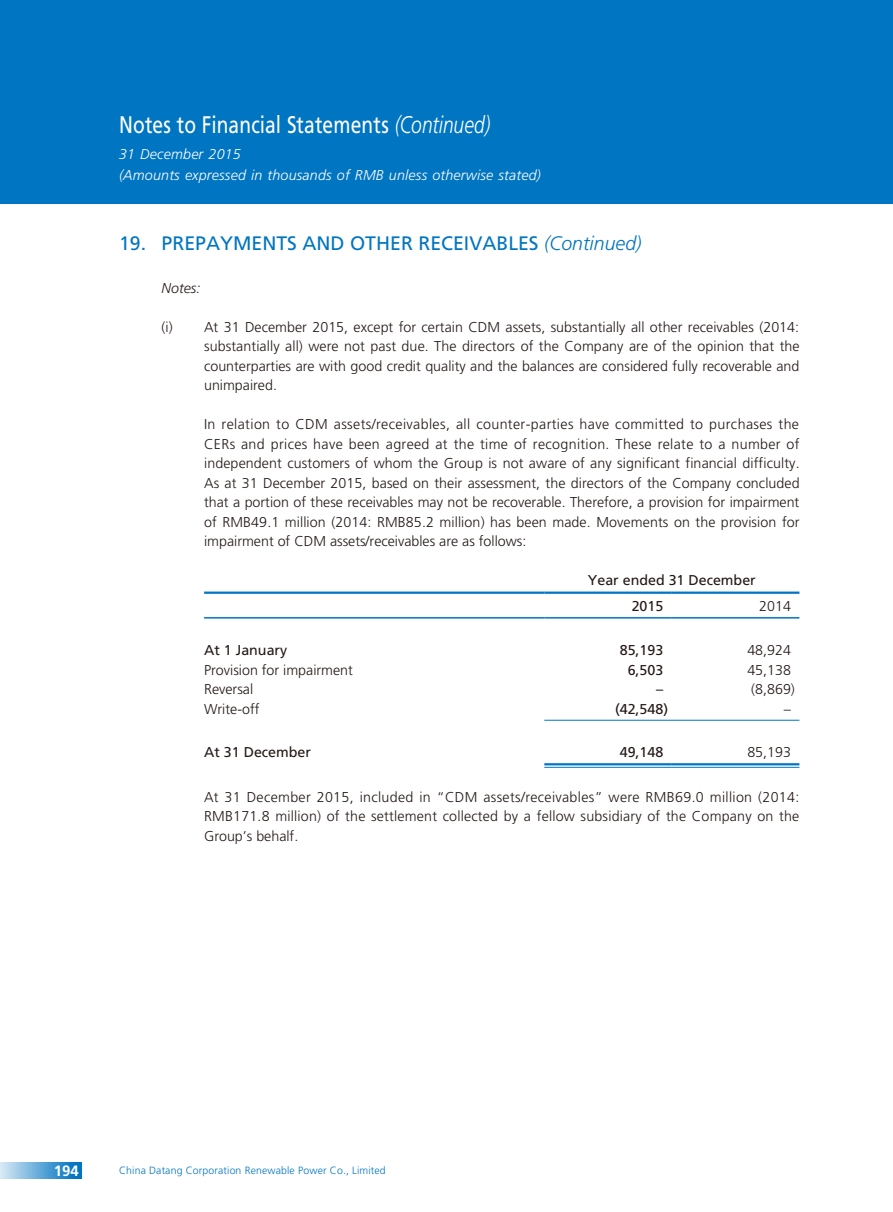
<style>
.page{position:relative;width:893px;height:1212px;background:#fff}
.page>*{position:absolute;margin:0;border:0;box-sizing:border-box;transform-origin:0 0}
.t1{font:24px "Frutiger LT Std";letter-spacing:.005em;color:#fff;scale:.8 1}
.t2{font:19.5px "Frutiger LT Std";color:#0075c1}
.t3{font:700 15px "Frutiger LT Std";color:#fff}
.t4{font:300 14.25px/19.5px "Frutiger LT Std";color:#231916;text-align:justify}
.t5{font:14.25px/25.5px "Frutiger LT Std";color:#231916}
.t6{font:italic 300 14.25px/21px "Frutiger LT Std";letter-spacing:.015em;color:#fff}
.t7{font:italic 300 14.25px "Frutiger LT Std";color:#231916}
.t8{font:300 10.5px "Frutiger LT Std";letter-spacing:.015em;color:#0075c1}
.s1{font-weight:300;font-style:italic}
</style>
<div class="page">
<div style="left:0;top:0;width:893px;height:204px;background:#0075c1"></div>
<div style="left:0;top:1162px;width:81px;height:17px;background:linear-gradient(to right,#d6e8f5,#006cbd)"></div>
<hr style="left:204px;top:591px;width:340px;height:3px;background:#0075c1">
<hr style="left:544px;top:591px;width:128px;height:3px;background:#0075c1">
<hr style="left:672px;top:591px;width:127px;height:3px;background:#0075c1">
<hr style="left:204px;top:617px;width:340px;height:1px;background:#0075c1">
<hr style="left:544px;top:617px;width:128px;height:1px;background:#0075c1">
<hr style="left:672px;top:617px;width:127px;height:1px;background:#0075c1">
<hr style="left:544px;top:720px;width:128px;height:1px;background:#0075c1">
<hr style="left:672px;top:720px;width:127px;height:1px;background:#0075c1">
<hr style="left:544px;top:763px;width:128px;height:2px;background:#0075c1">
<hr style="left:544px;top:767px;width:128px;height:1px;background:#0075c1">
<hr style="left:672px;top:763px;width:127px;height:2px;background:#0075c1">
<hr style="left:672px;top:767px;width:127px;height:1px;background:#0075c1">
<h1 class="t1" style="left:119px;top:111px;width:466px">Notes to Financial Statements <span class="s1">(Continued)</span></h1>
<p class="t6" style="left:119px;top:144px;width:423px">31 December 2015<br>(Amounts expressed in thousands of RMB unless otherwise stated)</p>
<h2 class="t2" style="left:119px;top:232px;width:524px">19. PREPAYMENTS AND OTHER RECEIVABLES <span class="s1">(Continued)</span></h2>
<p class="t7" style="left:162px;top:280px;width:40px">Notes:</p>
<p class="t4" style="left:204px;top:317px;width:597px;text-indent:-43px">(i) At 31 December 2015, except for certain CDM assets, substantially all other receivables (2014: substantially all) were not past due. The directors of the Company are of the opinion that the counterparties are with good credit quality and the balances are considered fully recoverable and unimpaired.</p>
<p class="t4" style="left:204px;top:415px;width:597px">In relation to CDM assets/receivables, all counter-parties have committed to purchases the CERs and prices have been agreed at the time of recognition. These relate to a number of independent customers of whom the Group is not aware of any significant financial difficulty.<br>As at 31 December 2015, based on their assessment, the directors of the Company concluded that a portion of these receivables may not be recoverable. Therefore, a provision for impairment of RMB49.1 million (2014: RMB85.2 million) has been made. Movements on the provision for impairment of CDM assets/receivables are as follows:</p>
<p class="t5" style="left:632px;top:568px;width:126px;text-indent:-44px">Year ended 31 December<br>2015</p>
<p class="t4" style="left:759px;top:596px;width:33px">2014</p>
<p class="t5" style="left:204px;top:637px;width:85px">At 1 January</p>
<p class="t5" style="left:620px;top:637px;width:45px">85,193</p>
<p class="t4" style="left:747px;top:641px;width:45px">48,924</p>
<p class="t4" style="left:204px;top:660px;width:150px">Provision for impairment</p>
<p class="t5" style="left:628px;top:657px;width:37px">6,503</p>
<p class="t4" style="left:747px;top:660px;width:45px">45,138</p>
<p class="t4" style="left:204px;top:680px;width:51px">Reversal</p>
<p class="t5" style="left:656px;top:676px;width:9px">–</p>
<p class="t4" style="left:751px;top:680px;width:45px">(8,869)</p>
<p class="t4" style="left:204px;top:699px;width:57px">Write-off</p>
<p class="t5" style="left:615px;top:696px;width:55px">(42,548)</p>
<p class="t4" style="left:784px;top:699px;width:9px">–</p>
<p class="t5" style="left:204px;top:739px;width:108px">At 31 December</p>
<p class="t5" style="left:620px;top:739px;width:45px">49,148</p>
<p class="t4" style="left:747px;top:743px;width:45px">85,193</p>
<p class="t4" style="left:204px;top:787px;width:597px">At 31 December 2015, included in “CDM assets/receivables” were RMB69.0 million (2014:<br>RMB171.8 million) of the settlement collected by a fellow subsidiary of the Company on the Group’s behalf.</p>
<p class="t3" style="left:54px;top:1162px;width:27px">194</p>
<p class="t8" style="left:119px;top:1164px;width:268px">China Datang Corporation Renewable Power Co., Limited</p>
</div>
